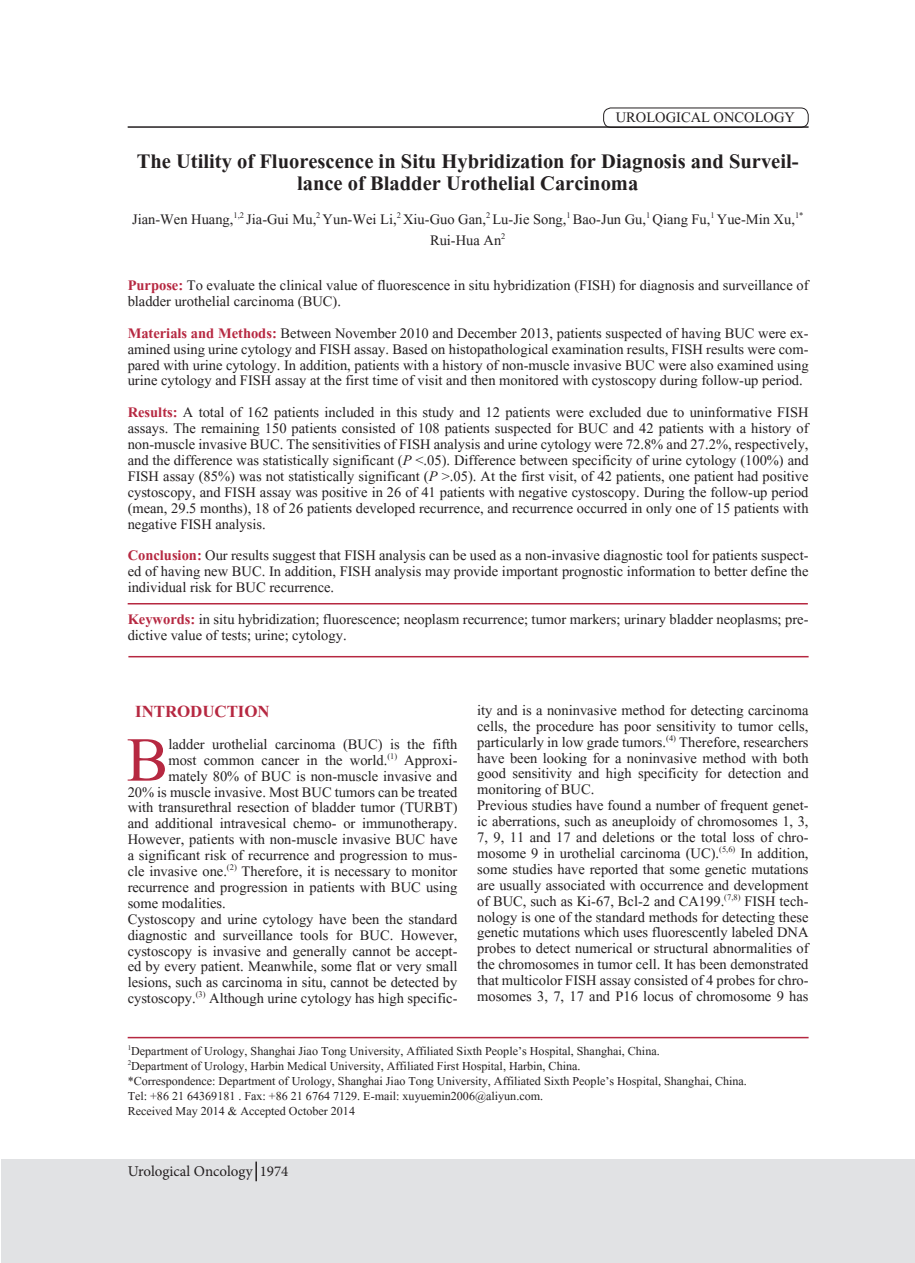
<style>
.page{position:relative;width:915px;height:1263px;background:#fff}
.page>*{position:absolute;margin:0;border:0;box-sizing:border-box;transform-origin:0 0}
.t1{font:77.7px "Aparajita";color:#b62841}
.t2{font:700 25.5px/22.5px "Aparajita";color:#231f20;text-align:center}
.Heading_1{font:700 21px "Aparajita";letter-spacing:-.005em;color:#b62841}
.t3{font:18px/15.9px "Aparajita";color:#231f20;text-align:justify}
.t4{font:15px "Aparajita";color:#231f20}
.t5{font:15px "Minion Pro";color:#231f20}
.s1{font-weight:700;color:#b62841}
.s2{font-style:italic}
</style>
<div class="page">
<div style="left:1px;top:1159px;width:913px;height:104px;background:#e1e2e4"></div>
<hr style="left:128px;top:126px;width:680px;height:2px;background:#231f20">
<div style="left:603px;top:108px;width:205px;height:20px;border:1px solid #231f20;border-radius:8px"></div>
<hr style="left:128px;top:603px;width:679px;height:1px;background:#b62841">
<hr style="left:128px;top:656px;width:680px;height:1px;background:#b62841">
<hr style="left:128px;top:1037px;width:680px;height:1px;background:#b62841">
<hr style="left:255px;top:1161px;width:2px;height:20px;background:#231f20">
<p class="t3" style="left:615px;top:111px;width:181px">UROLOGICAL ONCOLOGY</p>
<p class="t2" style="left:137px;top:152px;width:663px">The Utility of Fluorescence in Situ Hybridization for Diagnosis and Surveil&shy;lance of Bladder Urothelial Carcinoma</p>
<p class="t3" style="left:132px;top:210px;width:672px;line-height:21px;text-align:center">Jian-Wen Huang,<sup>1,2</sup> Jia-Gui Mu,<sup>2</sup> Yun-Wei Li,<sup>2</sup> Xiu-Guo Gan,<sup>2</sup> Lu-Jie Song,<sup>1</sup> Bao-Jun Gu,<sup>1</sup> Qiang Fu,<sup>1</sup> Yue-Min Xu,<sup>1*<br></sup>Rui-Hua An<sup>2</sup></p>
<p class="t3" style="left:128px;top:279px;width:682px"><span class="s1">Purpose:</span> To evaluate the clinical value of fluorescence in situ hybridization (FISH) for diagnosis and surveillance of bladder urothelial carcinoma (BUC).</p>
<p class="t3" style="left:128px;top:327px;width:682px"><span class="s1">Materials and Methods:</span> Between November 2010 and December 2013, patients suspected of having BUC were ex&shy;amined using urine cytology and FISH assay. Based on histopathological examination results, FISH results were com&shy;pared with urine cytology. In addition, patients with a history of non-muscle invasive BUC were also examined using urine cytology and FISH assay at the first time of visit and then monitored with cystoscopy during follow-up period.</p>
<p class="t3" style="left:128px;top:406px;width:682px"><span class="s1">Results:</span> A total of 162 patients included in this study and 12 patients were excluded due to uninformative FISH assays. The remaining 150 patients consisted of 108 patients suspected for BUC and 42 patients with a history of non-muscle invasive BUC. The sensitivities of FISH analysis and urine cytology were 72.8% and 27.2%, respectively, and the difference was statistically significant (<span class="s2">P</span> &lt;.05). Difference between specificity of urine cytology (100%) and FISH assay (85%) was not statistically significant (<span class="s2">P</span> &gt;.05). At the first visit, of 42 patients, one patient had positive cystoscopy, and FISH assay was positive in 26 of 41 patients with negative cystoscopy. During the follow-up period (mean, 29.5 months), 18 of 26 patients developed recurrence, and recurrence occurred in only one of 15 patients with negative FISH analysis.</p>
<p class="t3" style="left:128px;top:549px;width:682px"><span class="s1">Conclusion:</span> Our results suggest that FISH analysis can be used as a non-invasive diagnostic tool for patients suspect&shy;ed of having new BUC. In addition, FISH analysis may provide important prognostic information to better define the individual risk for BUC recurrence.</p>
<p class="t3" style="left:128px;top:613px;width:682px"><span class="s1">Keywords:</span> in situ hybridization; fluorescence; neoplasm recurrence; tumor markers; urinary bladder neoplasms; pre&shy;dictive value of tests; urine; cytology.</p>
<p class="Heading_1" style="left:135px;top:702px;width:136px">INTRODUCTION</p>
<p class="t1" style="left:127px;top:722px;width:43px">B</p>
<p class="t3" style="left:168px;top:738px;width:290px">ladder urothelial carcinoma (BUC) is the fifth</p>
<p class="t3" style="left:168px;top:754px;width:290px">most common cancer in the world.<sup>(1)</sup> Approxi-</p>
<p class="t3" style="left:168px;top:770px;width:290px">mately 80% of BUC is non-muscle invasive and</p>
<p class="t3" style="left:128px;top:786px;width:331px">20% is muscle invasive. Most BUC tumors can be treated</p>
<p class="t3" style="left:128px;top:801px;width:331px">with transurethral resection of bladder tumor (TURBT)</p>
<p class="t3" style="left:128px;top:817px;width:331px">and additional intravesical chemo- or immunotherapy.</p>
<p class="t3" style="left:128px;top:833px;width:331px">However, patients with non-muscle invasive BUC have</p>
<p class="t3" style="left:128px;top:849px;width:331px">a significant risk of recurrence and progression to mus-</p>
<p class="t3" style="left:128px;top:865px;width:331px">cle invasive one.<sup>(2)</sup> Therefore, it is necessary to monitor</p>
<p class="t3" style="left:128px;top:881px;width:331px">recurrence and progression in patients with BUC using</p>
<p class="t3" style="left:128px;top:897px;width:100px">some modalities.</p>
<p class="t3" style="left:128px;top:913px;width:331px">Cystoscopy and urine cytology have been the standard diagnostic and surveillance tools for BUC. However, cystoscopy is invasive and generally cannot be accept&shy;ed by every patient. Meanwhile, some flat or very small lesions, such as carcinoma in situ, cannot be detected by cystoscopy.<sup>(3)</sup> Although urine cytology has high specific-</p>
<p class="t3" style="left:477px;top:704px;width:333px">ity and is a noninvasive method for detecting carcinoma cells, the procedure has poor sensitivity to tumor cells, particularly in low grade tumors.<sup>(4)</sup> Therefore, researchers have been looking for a noninvasive method with both good sensitivity and high specificity for detection and monitoring of BUC.</p>
<p class="t3" style="left:477px;top:799px;width:333px">Previous studies have found a number of frequent genet&shy;ic aberrations, such as aneuploidy of chromosomes 1, 3, 7, 9, 11 and 17 and deletions or the total loss of chro&shy;mosome 9 in urothelial carcinoma (UC).<sup>(5,6)</sup> In addition, some studies have reported that some genetic mutations are usually associated with occurrence and development of BUC, such as Ki-67, Bcl-2 and CA199.<sup>(7,8)</sup> FISH tech&shy;nology is one of the standard methods for detecting these genetic mutations which uses fluorescently labeled DNA probes to detect numerical or structural abnormalities of the chromosomes in tumor cell. It has been demonstrated that multicolor FISH assay consisted of 4 probes for chro&shy;mosomes 3, 7, 17 and P16 locus of chromosome 9 has</p>
<p class="t4" style="left:128px;top:1043px;width:533px"><sup>1</sup>Department of Urology, Shanghai Jiao Tong University, Affiliated Sixth People’s Hospital, Shanghai, China.</p>
<p class="t4" style="left:128px;top:1058px;width:454px"><sup>2</sup>Department of Urology, Harbin Medical University, Affiliated First Hospital, Harbin, China.</p>
<p class="t4" style="left:128px;top:1073px;width:620px">*Correspondence: Department of Urology, Shanghai Jiao Tong University, Affiliated Sixth People’s Hospital, Shanghai, China.</p>
<p class="t4" style="left:128px;top:1088px;width:417px">Tel: +86 21 64369181 . Fax: +86 21 6764 7129. E-mail: xuyuemin2006@aliyun.com.</p>
<p class="t4" style="left:128px;top:1103px;width:229px">Received May 2014 &amp; Accepted October 2014</p>
<p class="t5" style="left:128px;top:1161px;width:162px">Urological Oncology 1974</p>
</div>
